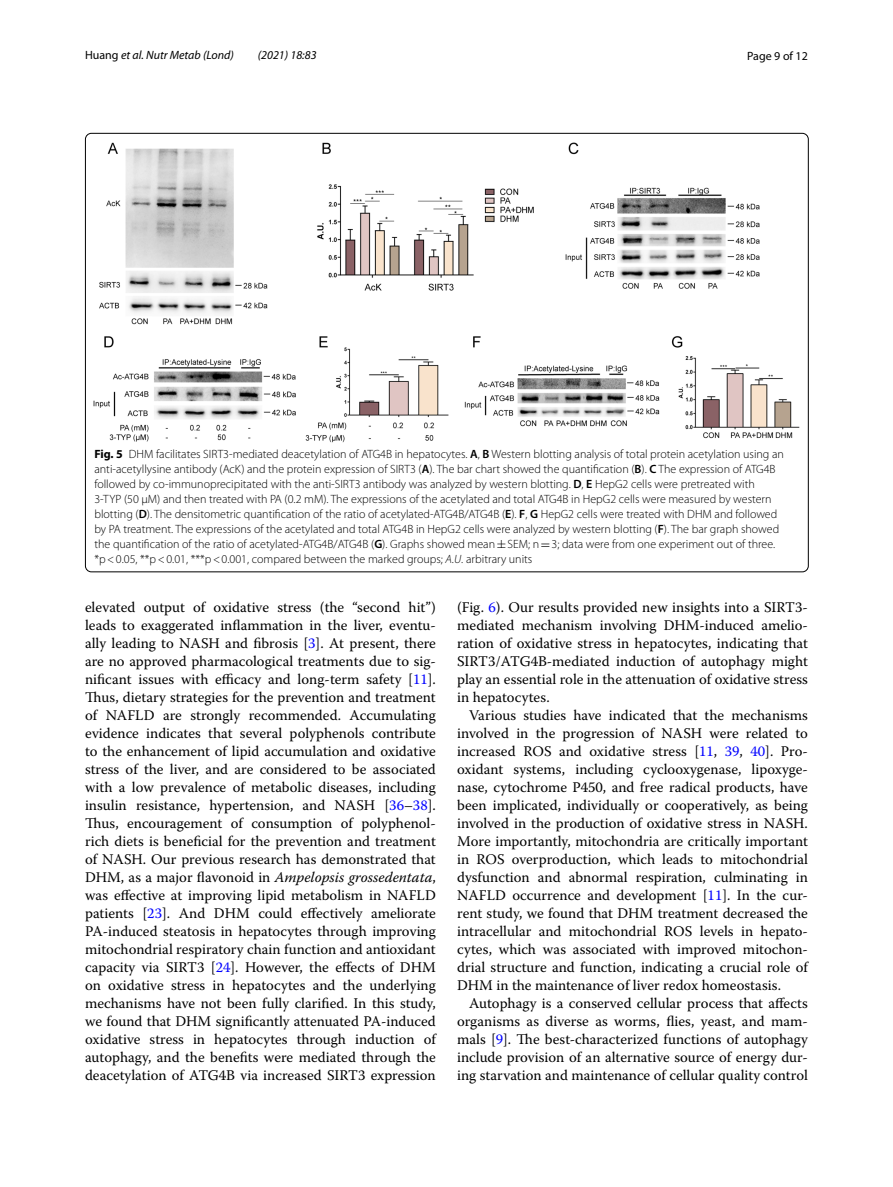
<style>
.page{position:relative;width:893px;height:1187px;background:#fff}
.page>*{position:absolute;margin:0;border:0;box-sizing:border-box;transform-origin:0 0}
.t1{font:14.7px/18px "Warnock Pro";color:#000;text-align:justify}
.t2{font:300 12px/15px "Myriad Pro";color:#000}
.t3{font:italic 12px "Myriad Pro";color:#000}
.t4{font:12px "Myriad Pro";color:#000}
.s1{font-style:normal}
.s2{font-weight:700}
.s3{font-weight:600}
.s4{font-family:"MTSY";font-weight:400}
.s5{font-style:italic}
.s6{color:#00f}
</style>
<div class="page">
<img style="left:94px;top:142px;width:706px;height:300px">
<p class="t3" style="left:85px;top:48px;width:150px"><span class="s1">Huang</span> et al. Nutr Metab (Lond)</p>
<p class="t3" style="left:258px;top:48px;width:60px">(2021) 18:83</p>
<p class="t4" style="left:747px;top:48px;width:62px">Page 9 of 12</p>
<p class="t2" style="left:94px;top:446px;width:691px"><span class="s2">Fig. 5</span> DHM facilitates SIRT3-mediated deacetylation of ATG4B in hepatocytes. <span class="s3">A</span>, <span class="s3">B</span> Western blotting analysis of total protein acetylation using an anti-acetyllysine antibody (AcK) and the protein expression of SIRT3 (<span class="s3">A</span>). The bar chart showed the quantification (<span class="s3">B</span>). <span class="s3">C</span> The expression of ATG4B followed by co-immunoprecipitated with the anti-SIRT3 antibody was analyzed by western blotting. <span class="s3">D</span>, <span class="s3">E</span> HepG2 cells were pretreated with 3-TYP (50 μM) and then treated with PA (0.2 mM). The expressions of the acetylated and total ATG4B in HepG2 cells were measured by western blotting (<span class="s3">D</span>). The densitometric quantification of the ratio of acetylated-ATG4B/ATG4B (<span class="s3">E</span>). <span class="s3">F</span>, <span class="s3">G</span> HepG2 cells were treated with DHM and followed by PA treatment. The expressions of the acetylated and total ATG4B in HepG2 cells were analyzed by western blotting (<span class="s3">F</span>). The bar graph showed the quantification of the ratio of acetylated-ATG4B/ATG4B (<span class="s3">G</span>). Graphs showed mean<span class="s4">±</span>SEM; n<span class="s4">=</span>3; data were from one experiment out of three. *p&lt;0.05, **p&lt;0.01, ***p&lt;0.001, compared between the marked groups; <span class="s5">A.U.</span> arbitrary units</p>
<p class="t1" style="left:85px;top:597px;width:352px">elevated output of oxidative stress (the “second hit”) leads to exaggerated inflammation in the liver, eventu&shy;ally leading to NASH and fibrosis [<span class="s6">3</span>]. At present, there are no approved pharmacological treatments due to sig&shy;nificant issues with efficacy and long-term safety [<span class="s6">11</span>].<br>Thus, dietary strategies for the prevention and treatment of NAFLD are strongly recommended. Accumulating evidence indicates that several polyphenols contribute to the enhancement of lipid accumulation and oxidative stress of the liver, and are considered to be associated with a low prevalence of metabolic diseases, including insulin resistance, hypertension, and NASH [<span class="s6">36</span>–<span class="s6">38</span>].<br>Thus, encouragement of consumption of polyphenol&shy;rich diets is beneficial for the prevention and treatment of NASH. Our previous research has demonstrated that DHM, as a major flavonoid in <span class="s5">Ampelopsis grossedentata</span>, was effective at improving lipid metabolism in NAFLD patients [<span class="s6">23</span>]. And DHM could effectively ameliorate PA-induced steatosis in hepatocytes through improving mitochondrial respiratory chain function and antioxidant capacity via SIRT3 [<span class="s6">24</span>]. However, the effects of DHM on oxidative stress in hepatocytes and the underlying mechanisms have not been fully clarified. In this study, we found that DHM significantly attenuated PA-induced oxidative stress in hepatocytes through induction of autophagy, and the benefits were mediated through the deacetylation of ATG4B via increased SIRT3 expression</p>
<p class="t1" style="left:457px;top:597px;width:352px">(Fig. <span class="s6">6</span>). Our results provided new insights into a SIRT3- mediated mechanism involving DHM-induced amelio&shy;ration of oxidative stress in hepatocytes, indicating that SIRT3/ATG4B-mediated induction of autophagy might play an essential role in the attenuation of oxidative stress in hepatocytes.</p>
<p class="t1" style="left:457px;top:705px;width:352px;text-indent:12px">Various studies have indicated that the mechanisms involved in the progression of NASH were related to increased ROS and oxidative stress [<span class="s6">11</span>, <span class="s6">39</span>, <span class="s6">40</span>]. Pro&shy;oxidant systems, including cyclooxygenase, lipoxyge&shy;nase, cytochrome P450, and free radical products, have been implicated, individually or cooperatively, as being involved in the production of oxidative stress in NASH.<br>More importantly, mitochondria are critically important in ROS overproduction, which leads to mitochondrial dysfunction and abnormal respiration, culminating in NAFLD occurrence and development [<span class="s6">11</span>]. In the cur&shy;rent study, we found that DHM treatment decreased the intracellular and mitochondrial ROS levels in hepato&shy;cytes, which was associated with improved mitochon&shy;drial structure and function, indicating a crucial role of DHM in the maintenance of liver redox homeostasis.</p>
<p class="t1" style="left:457px;top:993px;width:352px;text-indent:12px">Autophagy is a conserved cellular process that affects organisms as diverse as worms, flies, yeast, and mam&shy;mals [<span class="s6">9</span>]. The best-characterized functions of autophagy include provision of an alternative source of energy dur&shy;ing starvation and maintenance of cellular quality control</p>
</div>
